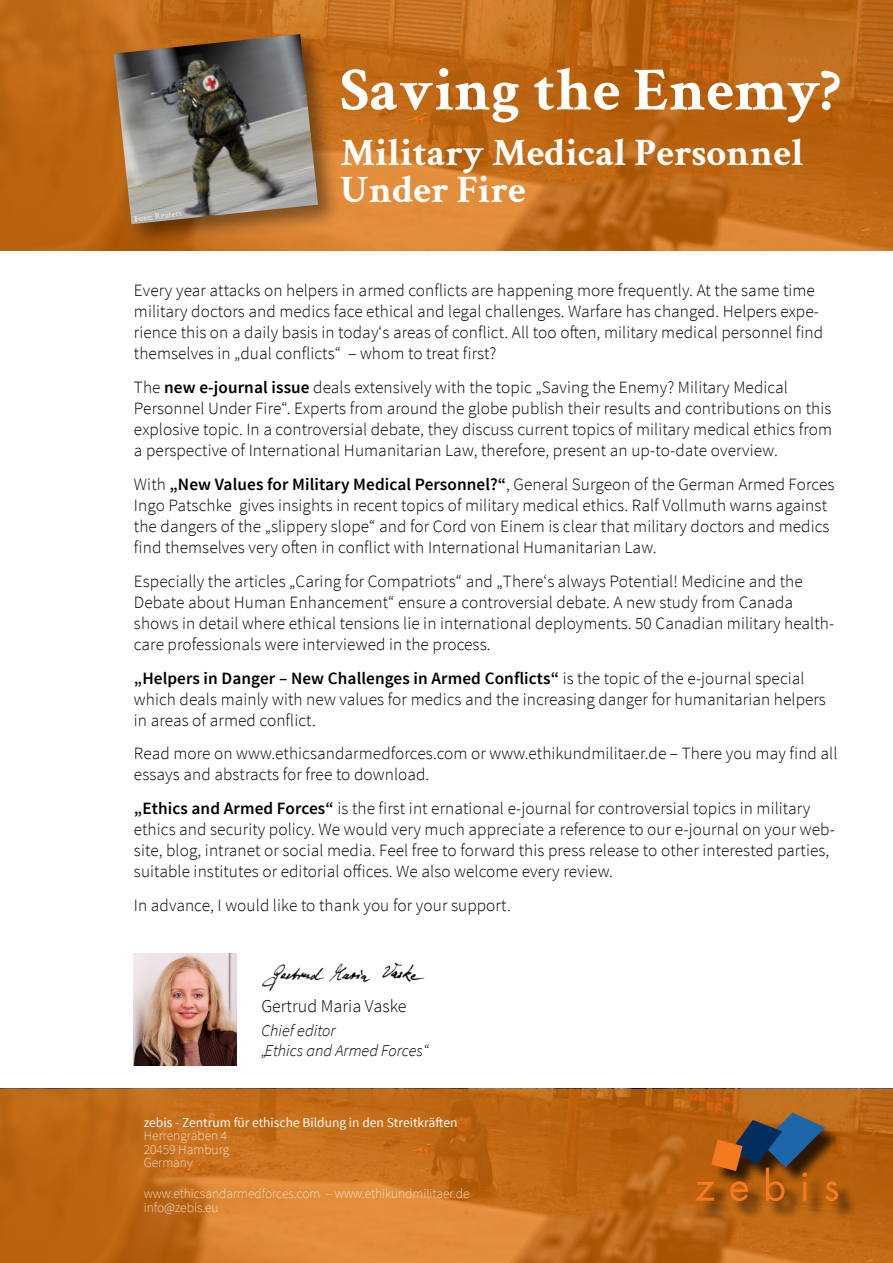
<style>
.page{position:relative;width:893px;height:1263px;background:#fff}
.page>*{position:absolute;margin:0;border:0;box-sizing:border-box;transform-origin:0 0}
.Autorenportrait{font:700 61.5px "Crimson Text";color:#fff}
.Autorenportrait-2{font:700 39px/37.5px "Crimson Text";color:#fff}
.Autorenportrait-3{font:300 18px "Source Sans Pro";color:#000}
.Fließtext{font:300 17.25px/21px "Source Sans Pro";letter-spacing:.005em;color:#000}
.Autorenportrait-4{font:italic 300 16.5px/19.5px "Source Sans Pro";color:#000}
.Autorenportrait-5{font:13.5px/13.5px "Source Sans Pro";color:#fff}
.Autorenportrait-6{font:200 13.5px/13.5px "Source Sans Pro";color:#fff}
.Autorenportrait-7{font:9px "Crimson Text";color:#f2f2f2}
.s1{font-weight:600}
.s2{font-weight:200}
</style>
<div class="page">
<svg style="left:0;top:0;width:893px;height:251px;background:#c16b18"></svg>
<svg style="left:0;top:1089px;width:893px;height:174px;background:#c46e1b"></svg>
<img style="left:262px;top:959px;width:163px;height:33px">
<div style="left:698px;top:1116px;width:158px;height:103px;background:#000;opacity:.75"></div>
<svg style="left:695px;top:1112px;width:143px;height:89px;background:#895628"></svg>
<img style="left:134px;top:953px;width:102px;height:112px">
<div style="left:111px;top:31px;width:231px;height:217px;background:#000;opacity:.43"></div>
<img style="left:114px;top:34px;width:204px;height:190px">
<p class="Autorenportrait-7" style="left:134px;top:213px;width:49px;rotate:-8deg">Foto: Reuters</p>
<p class="Autorenportrait" style="left:340px;top:52px;width:502px">Saving the Enemy?</p>
<p class="Autorenportrait-2" style="left:340px;top:133px;width:465px">Military Medical Personnel<br>Under Fire</p>
<p class="Fließtext" style="left:134px;top:280px;width:691px">Every year attacks on helpers in armed conflicts are happening more frequently. At the same time military doctors and medics face ethical and legal challenges. Warfare has changed. Helpers expe&shy;rience this on a daily basis in today‘s areas of conflict. All too often, military medical personnel find themselves in „dual conflicts“ – whom to treat first?</p>
<p class="Fließtext" style="left:134px;top:377px;width:700px">The <span class="s1">new e-journal issue</span> deals extensively with the topic „Saving the Enemy? Military Medical Personnel Under Fire“. Experts from around the globe publish their results and contributions on this explosive topic. In a controversial debate, they discuss current topics of military medical ethics from a perspective of International Humanitarian Law, therefore, present an up-to-date overview.</p>
<p class="Fließtext" style="left:134px;top:474px;width:702px">With <span class="s1">„New Values for Military Medical Personnel?“</span>, General Surgeon of the German Armed Forces Ingo Patschke gives insights in recent topics of military medical ethics. Ralf Vollmuth warns against the dangers of the „slippery slope“ and for Cord von Einem is clear that military doctors and medics find themselves very often in conflict with International Humanitarian Law.</p>
<p class="Fließtext" style="left:134px;top:571px;width:702px">Especially the articles „Caring for Compatriots“ and „There‘s always Potential! Medicine and the Debate about Human Enhancement“ ensure a controversial debate. A new study from Canada shows in detail where ethical tensions lie in international deployments. 50 Canadian military health&shy;care professionals were interviewed in the process.</p>
<p class="Fließtext" style="left:134px;top:667px;width:693px"><span class="s1">„Helpers in Danger – New Challenges in Armed Conflicts“</span> is the topic of the e-journal special which deals mainly with new values for medics and the increasing danger for humanitarian helpers in areas of armed conflict.</p>
<p class="Fließtext" style="left:134px;top:743px;width:705px">Read more on www.ethicsandarmedforces.com or www.ethikundmilitaer.de – There you may find all essays and abstracts for free to download.</p>
<p class="Fließtext" style="left:134px;top:798px;width:702px"><span class="s1">„Ethics and Armed Forces“</span> is the first int ernational e-journal for controversial topics in military ethics and security policy. We would very much appreciate a reference to our e-journal on your web&shy;site, blog, intranet or social media. Feel free to forward this press release to other interested parties, suitable institutes or editorial offices. We also welcome every review.</p>
<p class="Fließtext" style="left:134px;top:895px;width:378px">In advance, I would like to thank you for your support.</p>
<p class="Autorenportrait-3" style="left:261px;top:995px;width:147px">Gertrud Maria Vaske</p>
<p class="Autorenportrait-4" style="left:261px;top:1021px;width:169px">Chief editor<br>„Ethics and Armed Forces“</p>
<p class="Autorenportrait-5" style="left:144px;top:1116px;width:315px">zebis - Zentrum für ethische Bildung in den Streitkräften<br><span class="s2">Herrengraben 4<br>20459 Hamburg<br>Germany</span></p>
<p class="Autorenportrait-6" style="left:144px;top:1187px;width:327px">www.ethicsandarmedforces.com – www.ethikundmilitaer.de info@zebis.eu</p>
</div>
